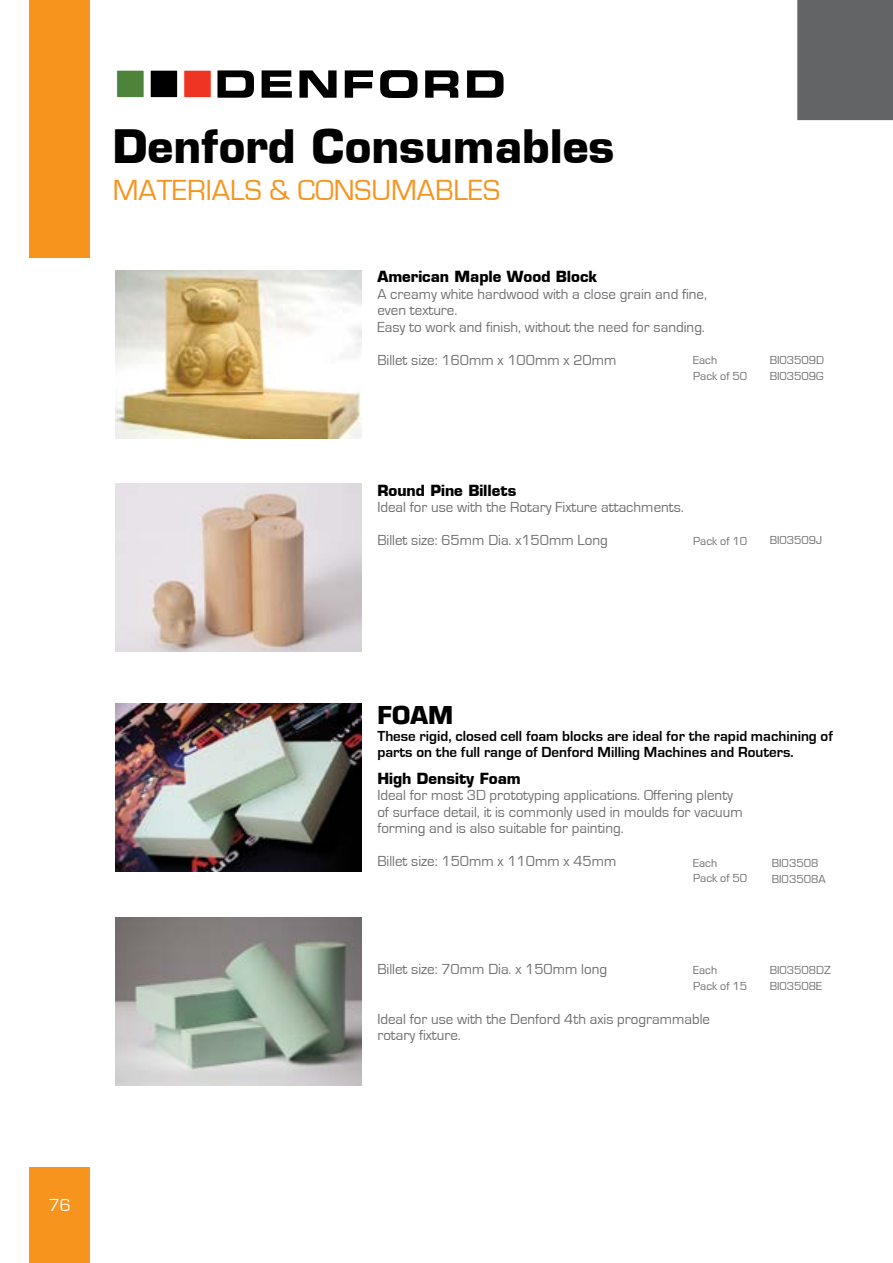
<style>
.page{position:relative;width:893px;height:1263px;background:#fff}
.page>*{position:absolute;margin:0;border:0;box-sizing:border-box;transform-origin:0 0}
.t1{font:700 45px "Eurostile";color:#000}
.t2{font:30px "Eurostile";color:#f7941e}
.t3{font:700 24px "Eurostile";color:#000}
.t4{font:18px "Eurostile";color:#fff}
.t5{font:15px/16.5px "Eurostile";color:#6d6e71}
.t6{font:700 15px/16.5px "Eurostile";color:#000}
.t7{font:700 15px "Eurostile";color:#000}
.t8{font:12px/16.5px "Eurostile";color:#6d6e71}
</style>
<div class="page">
<div style="left:797px;top:0;width:96px;height:121px;background:#636466"></div>
<div style="left:30px;top:0;width:60px;height:257px;background:#f7941e"></div>
<div style="left:30px;top:1167px;width:60px;height:96px;background:#f7941e"></div>
<svg style="left:117px;top:70px;width:137px;height:28px"></svg>
<svg style="left:262px;top:70px;width:30px;height:28px"></svg>
<svg style="left:299px;top:70px;width:38px;height:28px"></svg>
<svg style="left:345px;top:70px;width:28px;height:28px"></svg>
<svg style="left:380px;top:70px;width:37px;height:28px"></svg>
<svg style="left:425px;top:70px;width:33px;height:28px"></svg>
<svg style="left:467px;top:70px;width:37px;height:28px"></svg>
<img style="left:116px;top:917px;width:245px;height:168px">
<img style="left:116px;top:484px;width:245px;height:168px">
<img style="left:116px;top:270px;width:245px;height:168px">
<img style="left:116px;top:703px;width:245px;height:168px">
<h1 class="t1" style="left:113px;top:119px;width:503px">Denford Consumables</h1>
<h2 class="t2" style="left:113px;top:174px;width:389px">MATERIALS &amp; CONSUMABLES</h2>
<p class="t7" style="left:377px;top:267px;width:222px">American Maple Wood Block</p>
<p class="t5" style="left:377px;top:286px;width:331px">A creamy white hardwood with a close grain and fine, even texture.<br>Easy to work and finish, without the need for sanding.</p>
<p class="t5" style="left:377px;top:352px;width:241px">Billet size: 160mm x 100mm x 20mm</p>
<p class="t8" style="left:693px;top:368px;width:56px">Pack of 50</p>
<p class="t8" style="left:693px;top:352px;width:26px">Each</p>
<p class="t8" style="left:770px;top:352px;width:56px">BI03509D<br>BI03509G</p>
<p class="t7" style="left:377px;top:481px;width:141px">Round Pine Billets</p>
<p class="t5" style="left:377px;top:499px;width:308px">Ideal for use with the Rotary Fixture attachments.</p>
<p class="t5" style="left:377px;top:532px;width:232px">Billet size: 65mm Dia. x150mm Long</p>
<p class="t8" style="left:693px;top:533px;width:56px">Pack of 10</p>
<p class="t8" style="left:770px;top:532px;width:54px">BI03509J</p>
<p class="t4" style="left:49px;top:1195px;width:24px">76</p>
<h3 class="t3" style="left:377px;top:700px;width:77px">FOAM</h3>
<p class="t6" style="left:377px;top:728px;width:457px">These rigid, closed cell foam blocks are ideal for the rapid machining of parts on the full range of Denford Milling Machines and Routers.</p>
<p class="t7" style="left:377px;top:769px;width:145px">High Density Foam</p>
<p class="t5" style="left:377px;top:787px;width:367px">Ideal for most 3D prototyping applications. Offering plenty of surface detail, it is commonly used in moulds for vacuum forming and is also suitable for painting.</p>
<p class="t5" style="left:377px;top:853px;width:241px">Billet size: 150mm x 110mm x 45mm</p>
<p class="t8" style="left:693px;top:855px;width:26px">Each</p>
<p class="t8" style="left:772px;top:855px;width:55px">BI03508<br>BI03508A</p>
<p class="t8" style="left:693px;top:870px;width:56px">Pack of 50</p>
<p class="t5" style="left:377px;top:961px;width:231px">Billet size: 70mm Dia. x 150mm long</p>
<p class="t5" style="left:377px;top:1011px;width:334px">Ideal for use with the Denford 4th axis programmable rotary fixture.</p>
<p class="t8" style="left:693px;top:962px;width:26px">Each</p>
<p class="t8" style="left:693px;top:978px;width:56px">Pack of 15</p>
<p class="t8" style="left:770px;top:962px;width:63px">BI03508DZ<br>BI03508E</p>
</div>
